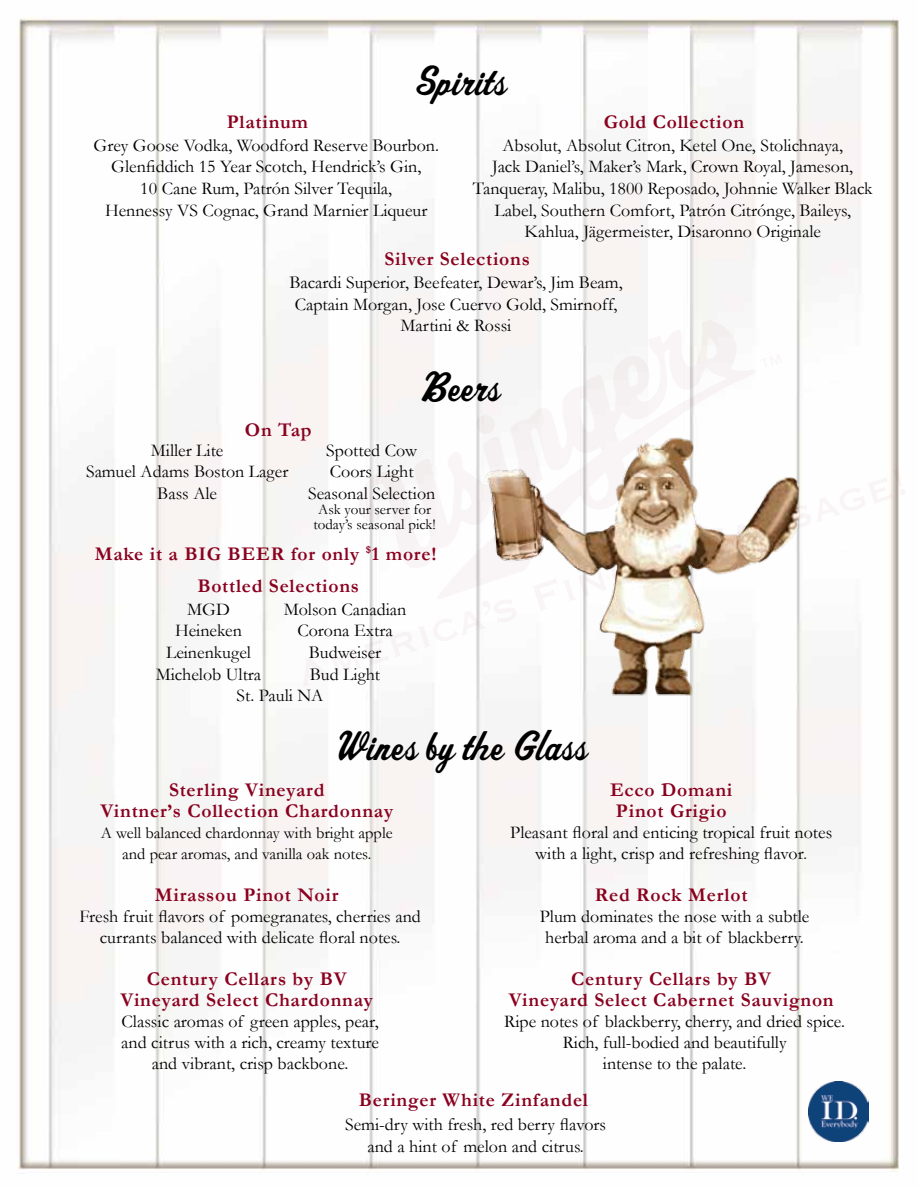
<style>
.page{position:relative;width:918px;height:1188px;background:#fff}
.page>*{position:absolute;margin:0;border:0;box-sizing:border-box;transform-origin:0 0}
.t1{font:43.5px "OPTI Sport Script";color:#000}
.t2{font:700 19.5px/21px "Garamond";letter-spacing:.04em;color:#8a011f;text-align:center}
.t3{font:18px/21.6px "Garamond";color:#000;text-align:center}
.t4{font:16.5px/21px "Garamond";color:#000;text-align:center}
.t5{font:15px/15px "Garamond";color:#000;text-align:center}
.s1{font-size:16.5px}
</style>
<div class="page">
<img style="left:17px;top:17px;width:882px;height:1157px">
<img style="left:472px;top:410px;width:366px;height:358px">
<svg style="left:356px;top:300px;width:403px;height:300px;fill:#f9f5f5"></svg>
<svg style="left:302px;top:599px;width:215px;height:88px"></svg>
<svg style="left:532px;top:542px;width:150px;height:69px"></svg>
<svg style="left:701px;top:528px;width:27px;height:28px"></svg>
<svg style="left:734px;top:468px;width:171px;height:81px"></svg>
<svg style="left:760px;top:354px;width:22px;height:14px"></svg>
<img style="left:808px;top:1082px;width:60px;height:60px">
<h1 class="t1" style="left:412px;top:53px;width:96px">Spirits</h1>
<p class="t2" style="left:227px;top:111px;width:83px">Platinum</p>
<p class="t2" style="left:604px;top:111px;width:142px">Gold Collection</p>
<p class="t3" style="left:93px;top:134px;width:347px">Grey Goose Vodka, Woodford Reserve Bourbon.<br>Glenfiddich 15 Year Scotch, Hendrick’s Gin,<br>10 Cane Rum, Patrón Silver Tequila,<br>Hennessy VS Cognac, Grand Marnier Liqueur</p>
<p class="t3" style="left:473px;top:134px;width:401px">Absolut, Absolut Citron, Ketel One, Stolichnaya,<br>Jack Daniel’s, Maker’s Mark, Crown Royal, Jameson, Tanqueray, Malibu, 1800 Reposado, Johnnie Walker Black Label, Southern Comfort, Patrón Citrónge, Baileys, Kahlua, Jägermeister, Disaronno Originale</p>
<p class="t3" style="left:289px;top:271px;width:335px">Bacardi Superior, Beefeater, Dewar’s, Jim Beam,<br>Captain Morgan, Jose Cuervo Gold, Smirnoff,<br>Martini &amp; Rossi</p>
<p class="t2" style="left:385px;top:248px;width:147px">Silver Selections</p>
<p class="t2" style="left:245px;top:419px;width:68px">On Tap</p>
<h1 class="t1" style="left:418px;top:360px;width:83px">Beers</h1>
<p class="t3" style="left:86px;top:439px;width:204px">Miller Lite<br>Samuel Adams Boston Lager<br>Bass Ale</p>
<p class="t3" style="left:308px;top:439px;width:129px">Spotted Cow<br>Coors Light<br>Seasonal Selection</p>
<p class="t5" style="left:313px;top:502px;width:124px">Ask your server for today’s seasonal pick!</p>
<p class="t2" style="left:197px;top:538px;width:241px;line-height:31.7px;text-align:left;text-indent:-103px">Make it a BIG BEER for only <sup>$</sup>1 more!<br>Bottled Selections</p>
<p class="t3" style="left:156px;top:598px;width:107px">MGD<br>Heineken<br>Leinenkugel<br>Michelob Ultra</p>
<p class="t3" style="left:284px;top:598px;width:124px">Molson Canadian</p>
<p class="t3" style="left:297px;top:620px;width:97px">Corona Extra</p>
<p class="t3" style="left:309px;top:641px;width:74px">Budweiser</p>
<p class="t3" style="left:310px;top:663px;width:72px">Bud Light</p>
<p class="t3" style="left:237px;top:684px;width:88px">St. Pauli NA</p>
<h1 class="t1" style="left:331px;top:718px;width:258px">Wines by the Glass</h1>
<p class="t2" style="left:100px;top:779px;width:294px">Sterling Vineyard<br>Vintner’s Collection Chardonnay</p>
<p class="t4" style="left:101px;top:823px;width:293px">A well balanced chardonnay with bright apple and pear aromas, and vanilla oak notes.</p>
<p class="t2" style="left:155px;top:884px;width:185px">Mirassou Pinot Noir</p>
<p class="t3" style="left:79px;top:906px;width:343px;line-height:21px">Fresh fruit flavors of pomegranates, cherries and currants balanced with delicate floral notes.</p>
<p class="t2" style="left:120px;top:968px;width:254px">Century Cellars by BV<br>Vineyard Select Chardonnay</p>
<p class="t3" style="left:121px;top:1011px;width:259px;line-height:21px">Classic aromas of green apples, pear, and citrus with a rich, creamy texture and vibrant, crisp backbone.</p>
<p class="t2" style="left:610px;top:779px;width:124px">Ecco Domani<br>Pinot Grigio</p>
<p class="t3" style="left:510px;top:822px;width:324px;line-height:21px">Pleasant floral and enticing tropical fruit notes with a light, crisp and refreshing flavor<span class="s1">.</span></p>
<p class="t2" style="left:595px;top:884px;width:154px">Red Rock Merlot</p>
<p class="t3" style="left:540px;top:906px;width:271px;line-height:21px">Plum dominates the nose with a subtle herbal aroma and a bit of blackberry.</p>
<p class="t2" style="left:509px;top:968px;width:327px">Century Cellars by BV<br>Vineyard Select Cabernet Sauvignon</p>
<p class="t3" style="left:504px;top:1011px;width:342px;line-height:21px">Ripe notes of blackberry, cherry, and dried spice.<br>Rich, full-bodied and beautifully<br>intense to the palate.</p>
<p class="t2" style="left:359px;top:1089px;width:231px">Beringer White Zinfandel</p>
<p class="t3" style="left:345px;top:1114px;width:263px;line-height:21px">Semi-dry with fresh, red berry flavors and a hint of melon and citrus.</p>
</div>
